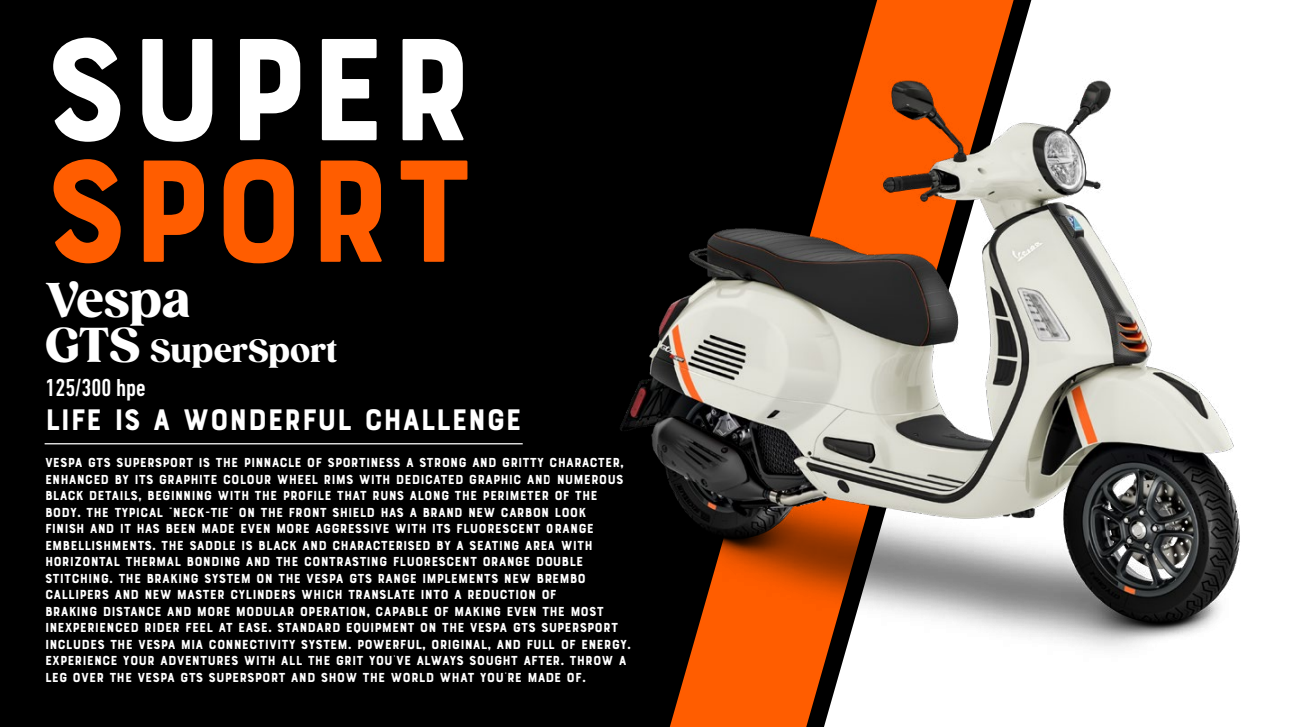
<style>
.page{position:relative;width:1290px;height:727px;background:#fff}
.page>*{position:absolute;margin:0;border:0;box-sizing:border-box;transform-origin:0 0}
.t1{font:153.38px "Bourton Base";color:#fff}
.t2{font:153.38px "Bourton Base";color:#ff5d00}
.t3{font:900 47.12px "Gazpacho";letter-spacing:.005em;color:#fff}
.t4{font:31.25px "Bourton Base";color:#fff}
.t5{font:900 31.25px "Gazpacho";letter-spacing:.01em;color:#fff}
.t6{font:500 condensed 25px "DIN Next LT Pro";color:#fff}
.t7{font:13.75px/16.5px "Bourton Base";color:#fff}
.s1{font-size:47.12px}
</style>
<div class="page">
<div style="left:0;top:0;width:1290px;height:726px;background:#000"></div>
<div style="left:1013px;top:0;width:277px;height:726px;background:#fff"></div>
<svg style="left:670px;top:0;width:343px;height:726px;background:#dd9c77"></svg>
<hr style="left:45px;top:443px;width:478px;height:1px;background:#fff">
<img style="left:620px;top:6px;width:670px;height:675px">
<h1 class="t1" style="left:45px;top:-6px;width:432px">SUPER</h1>
<h1 class="t2" style="left:45px;top:116px;width:431px">SPORT</h1>
<h2 class="t3" style="left:45px;top:271px;width:146px">Vespa</h2>
<h3 class="t5" style="left:45px;top:332px;width:293px"><span class="s1">GTS</span> SuperSport</h3>
<h3 class="t6" style="left:45px;top:373px;width:102px">125/300 hpe</h3>
<h3 class="t4" style="left:45px;top:400px;width:479px">LIFE IS A WONDERFUL CHALLENGE</h3>
<p class="t7" style="left:45px;top:454px;width:588px">VESPA GTS SUPERSPORT IS THE PINNACLE OF SPORTINESS A STRONG AND GRITTY CHARACTER, ENHANCED BY ITS GRAPHITE COLOUR WHEEL RIMS WITH DEDICATED GRAPHIC AND NUMEROUS BLACK DETAILS, BEGINNING WITH THE PROFILE THAT RUNS ALONG THE PERIMETER OF THE BODY. THE TYPICAL “NECK-TIE” ON THE FRONT SHIELD HAS A BRAND NEW CARBON LOOK<br>FINISH AND IT HAS BEEN MADE EVEN MORE AGGRESSIVE WITH ITS FLUORESCENT ORANGE EMBELLISHMENTS. THE SADDLE IS BLACK AND CHARACTERISED BY A SEATING AREA WITH HORIZONTAL THERMAL BONDING AND THE CONTRASTING FLUORESCENT ORANGE DOUBLE STITCHING. THE BRAKING SYSTEM ON THE VESPA GTS RANGE IMPLEMENTS NEW BREMBO CALLIPERS AND NEW MASTER CYLINDERS WHICH TRANSLATE INTO A REDUCTION OF<br>BRAKING DISTANCE AND MORE MODULAR OPERATION, CAPABLE OF MAKING EVEN THE MOST INEXPERIENCED RIDER FEEL AT EASE. STANDARD EQUIPMENT ON THE VESPA GTS SUPERSPORT INCLUDES THE VESPA MIA CONNECTIVITY SYSTEM. POWERFUL, ORIGINAL, AND FULL OF ENERGY.<br>EXPERIENCE YOUR ADVENTURES WITH ALL THE GRIT YOU’VE ALWAYS SOUGHT AFTER. THROW A LEG OVER THE VESPA GTS SUPERSPORT AND SHOW THE WORLD WHAT YOU’RE MADE OF.</p>
</div>
